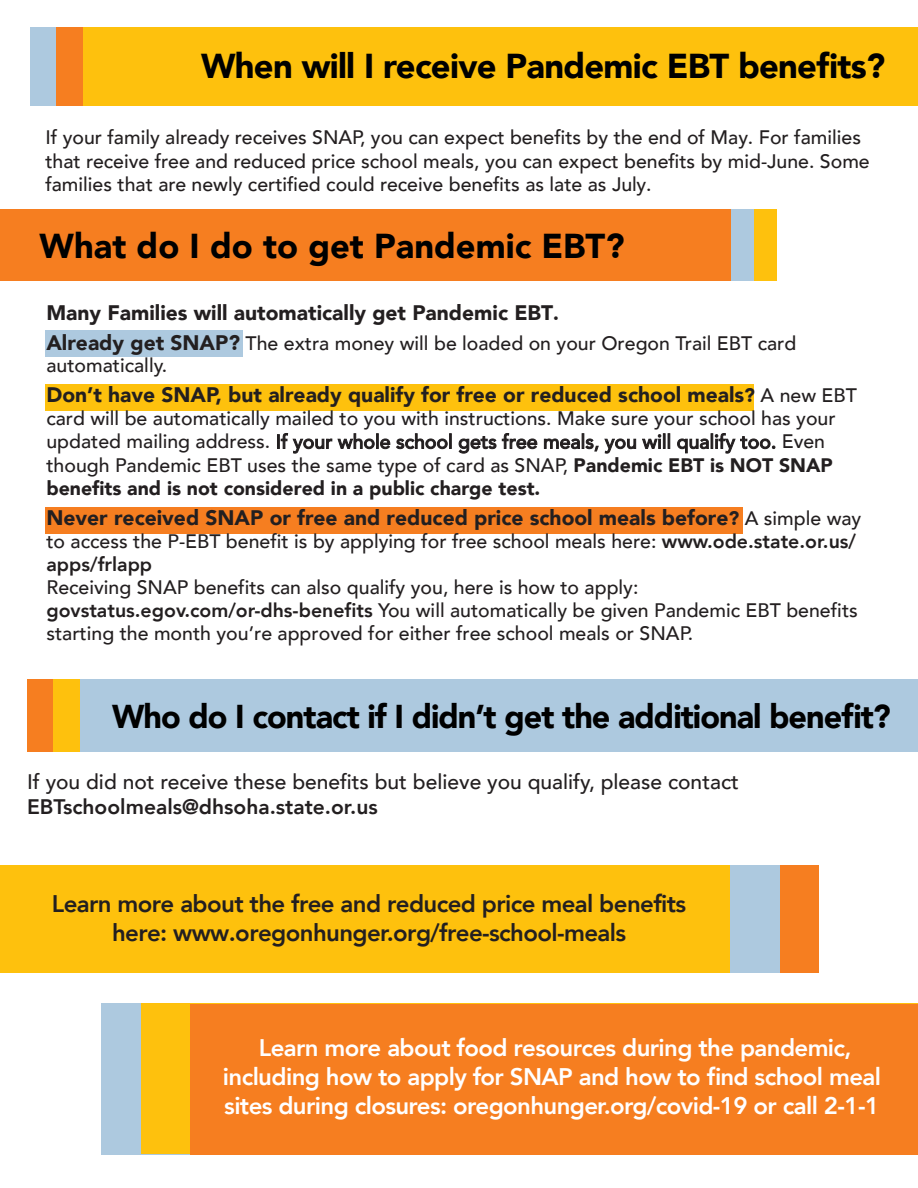
<style>
.page{position:relative;width:918px;height:1188px;background:#fff}
.page>*{position:absolute;margin:0;border:0;box-sizing:border-box;transform-origin:0 0}
.t1{font:900 34.5px "Avenir";letter-spacing:-.02em;color:#000}
.t2{font:900 34.5px "Avenir";color:#000}
.t3{font:900 33px "Avenir";letter-spacing:-.03em;color:#000}
.t4{font:800 24px/28.8px "Avenir";letter-spacing:-.025em;color:#fff;text-align:center}
.t5{font:800 24px/28.8px "Avenir";letter-spacing:-.025em;color:#231f20;text-align:center}
.t6{font:900 21px "Avenir";color:#231f20}
.t7{font:500 21px/25.2px "Avenir";color:#231f20}
.t8{font:500 19.5px/23px "Avenir";color:#231f20}
.s1{font-size:19.5px}
.s2{font-weight:900;font-size:21px}
.s3{font-weight:500;font-size:19.5px}
.s4{font-weight:900}
.s5{font-weight:800}
</style>
<div class="page">
<div style="left:45px;top:507px;width:697px;height:27px;background:#f67e20"></div>
<div style="left:45px;top:384px;width:709px;height:26px;background:#fec10d"></div>
<div style="left:45px;top:330px;width:197px;height:27px;background:#adc9df"></div>
<div style="left:30px;top:27px;width:836px;height:79px;background:#adc9df"></div>
<div style="left:57px;top:27px;width:835px;height:79px;background:#f67e20"></div>
<div style="left:84px;top:27px;width:834px;height:79px;background:#fec10d"></div>
<div style="left:47px;top:209px;width:730px;height:72px;background:#fec10d"></div>
<div style="left:24px;top:209px;width:730px;height:72px;background:#adc9df"></div>
<div style="left:0;top:209px;width:730px;height:72px;background:#f67e20"></div>
<div style="left:27px;top:680px;width:838px;height:72px;background:#f67e20"></div>
<div style="left:53px;top:680px;width:838px;height:72px;background:#fec10d"></div>
<div style="left:80px;top:680px;width:838px;height:72px;background:#adc9df"></div>
<div style="left:102px;top:1003px;width:816px;height:151px;background:#adc9df"></div>
<div style="left:141px;top:1003px;width:777px;height:151px;background:#fec10d"></div>
<div style="left:191px;top:1004px;width:727px;height:150px;background:#f67e20"></div>
<div style="left:0;top:865px;width:819px;height:108px;background:#f67e20"></div>
<div style="left:0;top:866px;width:779px;height:107px;background:#adc9df"></div>
<div style="left:0;top:865px;width:729px;height:107px;background:#fec10d"></div>
<p class="t1" style="left:201px;top:36px;width:686px">When will I receive Pandemic EBT benefits?</p>
<p class="t8" style="left:45px;top:125px;width:826px;line-height:23.4px">If your family already receives SNAP, you can expect benefits by the end of May. For families that receive free and reduced price school meals, you can expect benefits by mid-June. Some families that are newly certified could receive benefits as late as July.</p>
<p class="t2" style="left:40px;top:216px;width:587px">What do I do to get Pandemic EBT?</p>
<p class="t6" style="left:46px;top:295px;width:514px">Many Families will automatically get Pandemic EBT<span class="s1">.</span></p>
<p class="t8" style="left:46px;top:331px;width:751px;line-height:21.9px"><span class="s2">Already get SNAP?</span> The extra money will be loaded on your Oregon Trail EBT card automatically.</p>
<p class="t6" style="left:46px;top:376px;width:812px">Don’t have SNAP, but already qualify for free or reduced school meals<span class="s1">?</span> <span class="s3">A new EBT</span></p>
<p class="t8" style="left:46px;top:406px;width:791px">card will be automatically mailed to you with instructions. Make sure your school has your updated mailing address. If your whole school gets free meals, you will qualify too. Even though Pandemic EBT uses the same type of card as SNAP, <span class="s4">Pandemic EBT is NOT SNAP benefits and is not considered in a public charge test.</span></p>
<p class="t6" style="left:46px;top:500px;width:816px">Never received SNAP or free and reduced price school meals before<span class="s1">?</span> <span class="s3">A simple way</span></p>
<p class="t8" style="left:46px;top:529px;width:813px">to access the P-EBT benefit is by applying for free school meals here: <span class="s5">www.ode.state.or.us/ apps/frlapp<br></span>Receiving SNAP benefits can also qualify you, here is how to apply: <span class="s5">govstatus.egov.com/or-dhs-benefits</span> You will automatically be given Pandemic EBT benefits starting the month you’re approved for either free school meals or SNAP.</p>
<p class="t3" style="left:112px;top:688px;width:780px">Who do I contact if I didn’t get the additional benefit?</p>
<p class="t7" style="left:27px;top:768px;width:713px">If you did not receive these benefits but believe you qualify, please contact<br><span class="s5">EBTschoolmeals@dhsoha.state.or.us</span></p>
<p class="t5" style="left:52px;top:889px;width:636px">Learn more about the free and reduced price meal benefits here: www.oregonhunger.org/free-school-meals</p>
<p class="t4" style="left:223px;top:1033px;width:660px">Learn more about food resources during the pandemic, including how to apply for SNAP and how to find school meal sites during closures: oregonhunger.org/covid-19 or call 2-1-1</p>
</div>
